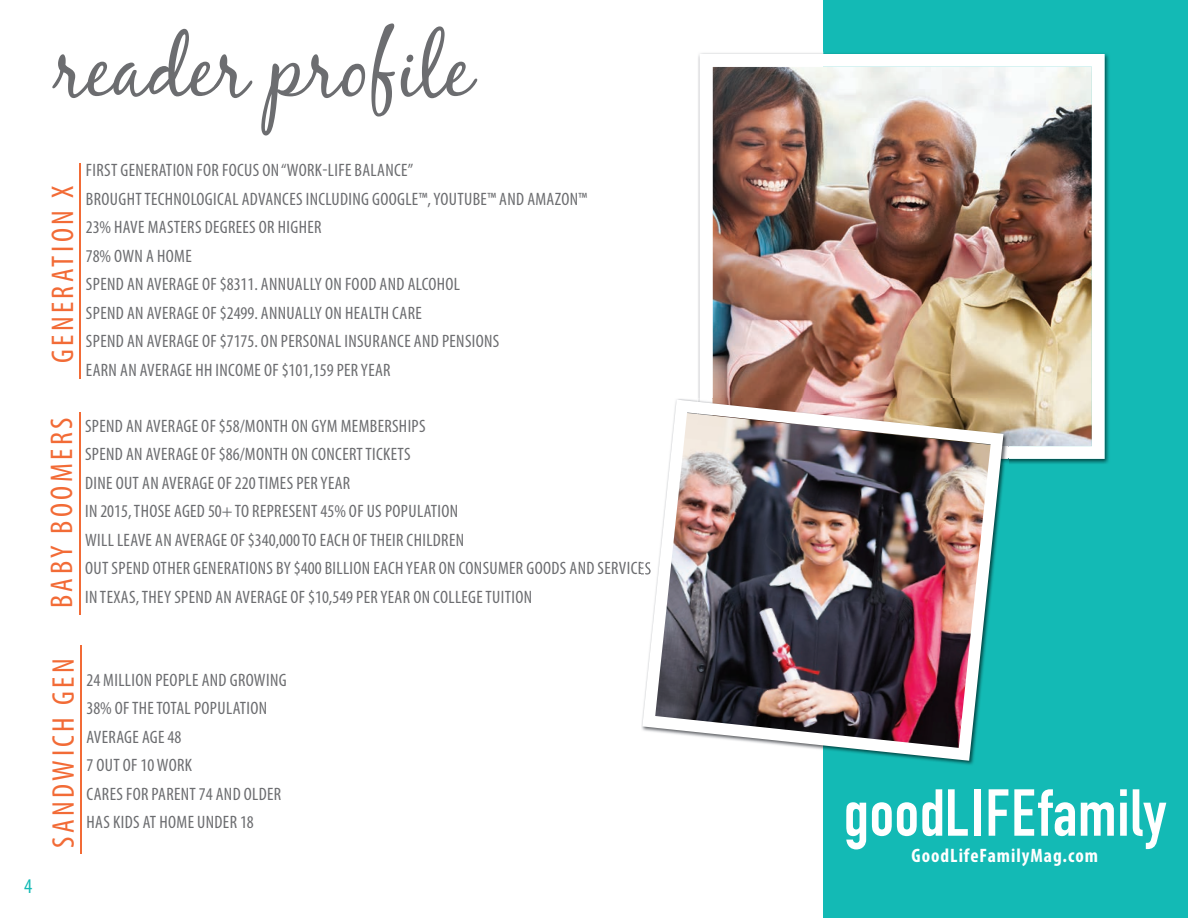
<style>
.page{position:relative;width:1188px;height:918px;background:#fff}
.page>*{position:absolute;margin:0;border:0;box-sizing:border-box;transform-origin:0 0}
.t1{font:82.5px "Black Jack";color:#6c6d70}
.t2{font:condensed 31.5px "Myriad Pro";letter-spacing:.11em;color:#f26b36}
.t3{font:condensed 21px "Myriad Pro";color:#13bab5}
.t4{font:700 condensed 19.5px "Myriad Pro";letter-spacing:.05em;color:#fff}
.t5{font:condensed 18px/28.5px "Myriad Pro";letter-spacing:.02em;color:#6c6d70}
</style>
<div class="page">
<div style="left:824px;top:0;width:364px;height:918px;background:#13bab5"></div>
<svg style="left:846px;top:802px;width:20px;height:47px"></svg>
<svg style="left:872px;top:789px;width:70px;height:47px"></svg>
<svg style="left:948px;top:789px;width:20px;height:47px"></svg>
<div style="left:974px;top:789px;width:7px;height:47px;background:#fff"></div>
<svg style="left:989px;top:789px;width:19px;height:47px"></svg>
<svg style="left:1014px;top:789px;width:61px;height:47px"></svg>
<svg style="left:1081px;top:802px;width:33px;height:34px"></svg>
<svg style="left:1120px;top:789px;width:7px;height:47px"></svg>
<svg style="left:1133px;top:789px;width:33px;height:60px"></svg>
<img style="left:698px;top:52px;width:411px;height:412px">
<img style="left:700px;top:54px;width:405px;height:405px">
<hr style="left:80px;top:646px;width:2px;height:208px;background:#f26b36">
<hr style="left:79px;top:413px;width:1px;height:202px;background:#f26b36">
<hr style="left:80px;top:163px;width:1px;height:215px;background:#f26b36">
<img style="left:700px;top:398px;width:308px;height:61px">
<img style="left:642px;top:400px;width:362px;height:361px">
<h1 class="t1" style="left:55px;top:18px;width:419px">reader profile</h1>
<h2 class="t2" style="left:44px;top:363px;width:179px;rotate:-90deg">GENERATION X</h2>
<p class="t5" style="left:86px;top:156px;width:503px">FIRST GENERATION FOR FOCUS ON “WORK-LIFE BALANCE”<br>BROUGHT TECHNOLOGICAL ADVANCES INCLUDING GOOGLE™, YOUTUBE™ AND AMAZON™ 23% HAVE MASTERS DEGREES OR HIGHER<br>78% OWN A HOME<br>SPEND AN AVERAGE OF $8311. ANNUALLY ON FOOD AND ALCOHOL<br>SPEND AN AVERAGE OF $2499. ANNUALLY ON HEALTH CARE<br>SPEND AN AVERAGE OF $7175. ON PERSONAL INSURANCE AND PENSIONS<br>EARN AN AVERAGE HH INCOME OF $101,159 PER YEAR</p>
<h2 class="t2" style="left:43px;top:608px;width:192px;rotate:-90deg">BABY BOOMERS</h2>
<p class="t5" style="left:85px;top:412px;width:568px">SPEND AN AVERAGE OF $58/MONTH ON GYM MEMBERSHIPS<br>SPEND AN AVERAGE OF $86/MONTH ON CONCERT TICKETS<br>DINE OUT AN AVERAGE OF 220 TIMES PER YEAR<br>IN 2015, THOSE AGED 50+ TO REPRESENT 45% OF US POPULATION<br>WILL LEAVE AN AVERAGE OF $340,000 TO EACH OF THEIR CHILDREN<br>OUT SPEND OTHER GENERATIONS BY $400 BILLION EACH YEAR ON CONSUMER GOODS AND SERVICES IN TEXAS, THEY SPEND AN AVERAGE OF $10,549 PER YEAR ON COLLEGE TUITION</p>
<p class="t3" style="left:24px;top:874px;width:10px">4</p>
<h2 class="t2" style="left:44px;top:848px;width:191px;rotate:-90deg">SANDWICH GEN</h2>
<p class="t5" style="left:86px;top:665px;width:202px">24 MILLION PEOPLE AND GROWING<br>38% OF THE TOTAL POPULATION<br>AVERAGE AGE 48<br>7 OUT OF 10 WORK<br>CARES FOR PARENT 74 AND OLDER<br>HAS KIDS AT HOME UNDER 18</p>
<p class="t4" style="left:912px;top:843px;width:188px">GoodLifeFamilyMag.com</p>
</div>
